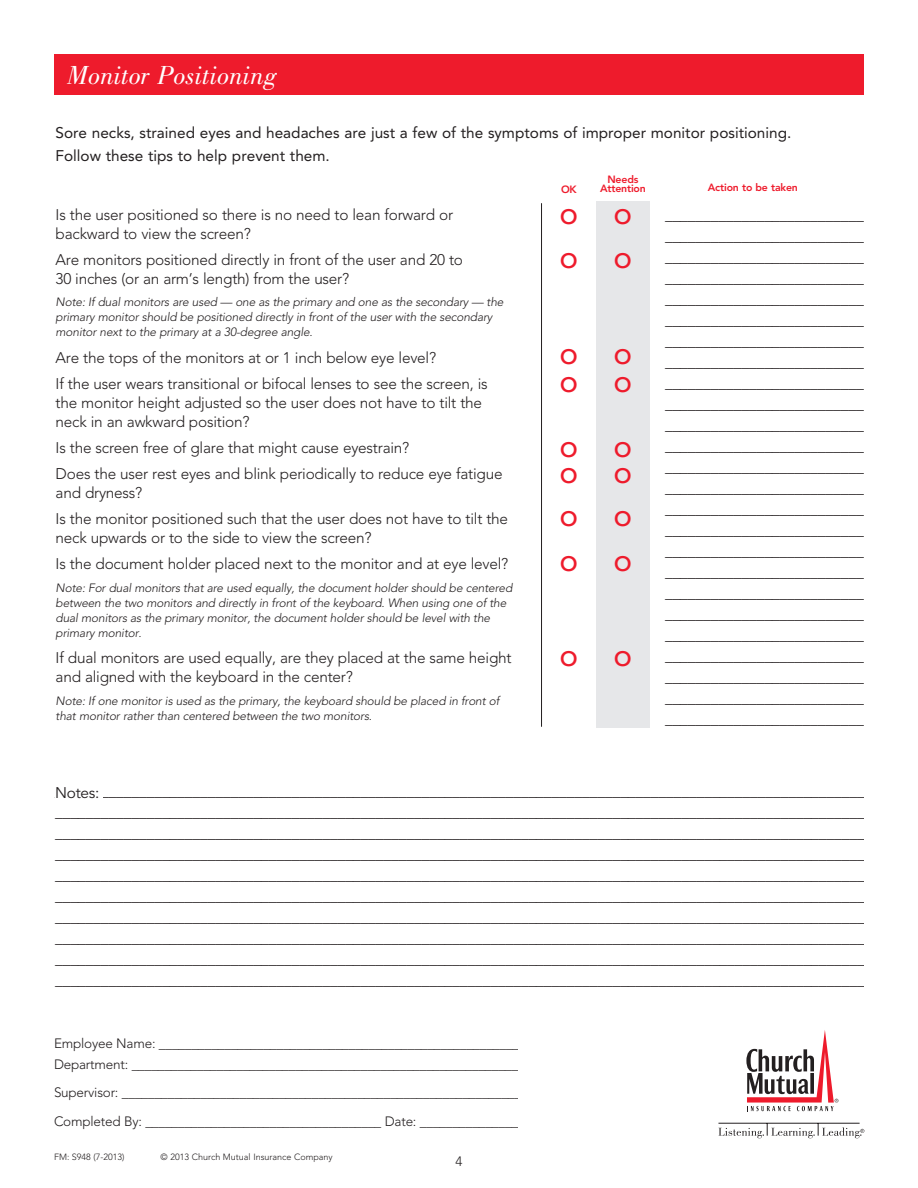
<style>
.page{position:relative;width:918px;height:1188px;background:#fff}
.page>*{position:absolute;margin:0;border:0;box-sizing:border-box;transform-origin:0 0}
.OK_WORK{font:31.5px "Avenir LT Std";color:#ee1b2c}
.Heading_red-picture{font:italic 27px "Bodoni Std";color:#fff}
.Rules{font:15.75px/21px "Avenir LT Std";color:#231f20;text-align:justify}
.Questions{font:300 15.3px/18.8px "Avenir LT Std";letter-spacing:-.015em;color:#231f20}
.Body_copy{font:15.3px/22.5px "Avenir LT Std";color:#231f20}
.Questions-2{font:15.3px "Avenir LT Std";letter-spacing:-.015em;color:#231f20}
.Bullets{font:300 13.5px/21px "Avenir LT Std";letter-spacing:-.015em;color:#231f20}
.Questions-3{font:italic 300 12px/15px "Avenir LT Std";letter-spacing:-.015em;color:#231f20}
.OK_WORK-2{font:800 10.5px/9px "Avenir LT Std";letter-spacing:-.015em;color:#ee1b2c;text-align:center}
.t1{font:300 9px "Avenir LT Std";color:#231f20}
</style>
<div class="page">
<div style="left:54px;top:54px;width:810px;height:40px;background:#ee1b2c"></div>
<div style="left:596px;top:201px;width:54px;height:527px;background:#e6e7e9"></div>
<hr style="left:541px;top:203px;width:1px;height:524px;background:#231f20">
<svg style="left:746px;top:1030px;width:92px;height:81px"></svg>
<hr style="left:718px;top:1123px;width:142px;height:1px;background:#231f20">
<svg style="left:719px;top:1123px;width:145px;height:15px"></svg>
<p class="Heading_red-picture" style="left:68px;top:60px;width:211px">Monitor Positioning</p>
<p class="Body_copy" style="left:56px;top:122px;width:737px">Sore necks, strained eyes and headaches are just a few of the symptoms of improper monitor positioning.<br>Follow these tips to help prevent them.</p>
<p class="OK_WORK-2" style="left:561px;top:184px;width:17px">OK</p>
<p class="OK_WORK-2" style="left:708px;top:183px;width:92px">Action to be taken</p>
<p class="OK_WORK-2" style="left:600px;top:175px;width:47px">Needs<br>Attention</p>
<p class="Questions" style="left:56px;top:206px;width:399px">Is the user positioned so there is no need to lean forward or backward to view the screen?</p>
<p class="Questions" style="left:56px;top:251px;width:409px">Are monitors positioned directly in front of the user and 20 to<br>30 inches (or an arm’s length) from the user?</p>
<p class="Questions-3" style="left:56px;top:295px;width:449px">Note: If dual monitors are used — one as the primary and one as the secondary — the primary monitor should be positioned directly in front of the user with the secondary monitor next to the primary at a 30-degree angle.</p>
<p class="Questions" style="left:56px;top:348px;width:382px">Are the tops of the monitors at or 1 inch below eye level?</p>
<p class="Questions" style="left:56px;top:375px;width:434px">If the user wears transitional or bifocal lenses to see the screen, is the monitor height adjusted so the user does not have to tilt the neck in an awkward position?</p>
<p class="Questions" style="left:56px;top:438px;width:355px">Is the screen free of glare that might cause eyestrain?</p>
<p class="Questions" style="left:56px;top:465px;width:448px">Does the user rest eyes and blink periodically to reduce eye fatigue and dryness?</p>
<p class="Questions" style="left:56px;top:510px;width:454px">Is the monitor positioned such that the user does not have to tilt the neck upwards or to the side to view the screen?</p>
<p class="Questions" style="left:56px;top:555px;width:454px">Is the document holder placed next to the monitor and at eye level?</p>
<p class="Questions-3" style="left:56px;top:580px;width:458px">Note: For dual monitors that are used equally, the document holder should be centered between the two monitors and directly in front of the keyboard. When using one of the dual monitors as the primary monitor, the document holder should be level with the primary monitor.</p>
<p class="Questions" style="left:56px;top:649px;width:458px">If dual monitors are used equally, are they placed at the same height and aligned with the keyboard in the center?</p>
<p class="Questions-3" style="left:56px;top:693px;width:445px">Note: If one monitor is used as the primary, the keyboard should be placed in front of that monitor rather than centered between the two monitors.</p>
<p class="OK_WORK" style="left:560px;top:195px;width:74px">o o</p>
<p class="OK_WORK" style="left:560px;top:238px;width:74px">o o</p>
<p class="OK_WORK" style="left:560px;top:335px;width:74px">o o</p>
<p class="OK_WORK" style="left:560px;top:363px;width:74px">o o</p>
<p class="OK_WORK" style="left:560px;top:428px;width:74px">o o</p>
<p class="OK_WORK" style="left:560px;top:453px;width:74px">o o</p>
<p class="OK_WORK" style="left:560px;top:497px;width:74px">o o</p>
<p class="OK_WORK" style="left:560px;top:542px;width:74px">o o</p>
<p class="OK_WORK" style="left:560px;top:636px;width:74px">o o</p>
<p class="Rules" style="left:665px;top:204px;width:200px">__________________________ __________________________ __________________________ __________________________ __________________________ __________________________ __________________________ __________________________ __________________________ __________________________ __________________________ __________________________ __________________________ __________________________ __________________________ __________________________ __________________________ __________________________ __________________________ __________________________ __________________________ __________________________ __________________________ __________________________ __________________________</p>
<p class="Questions-2" style="left:55px;top:784px;width:46px">Notes:</p>
<p class="Rules" style="left:55px;top:780px;width:819px;text-align:left">___________________________________________________________________________________________________________ ___________________________________________________________________________________________________________ ___________________________________________________________________________________________________________ ___________________________________________________________________________________________________________ ___________________________________________________________________________________________________________ __________________________________________________________________________________________________________ ___________________________________________________________________________________________________________ ___________________________________________________________________________________________________________ ___________________________________________________________________________________________________________ ___________________________________________________________________________________________________________</p>
<p class="Bullets" style="left:54px;top:1033px;width:480px">Employee Name: _________________________________________________________<br>Department: _____________________________________________________________</p>
<p class="Bullets" style="left:54px;top:1082px;width:482px">Supervisor: _______________________________________________________________</p>
<p class="Bullets" style="left:54px;top:1111px;width:479px">Completed By: ____________________________________ Date: _________________</p>
<p class="t1" style="left:54px;top:1152px;width:72px">FM: S948 (7-2013)</p>
<p class="t1" style="left:161px;top:1152px;width:174px">© 2013 Church Mutual Insurance Company</p>
<p class="Bullets" style="left:455px;top:1151px;width:9px">4</p>
</div>
